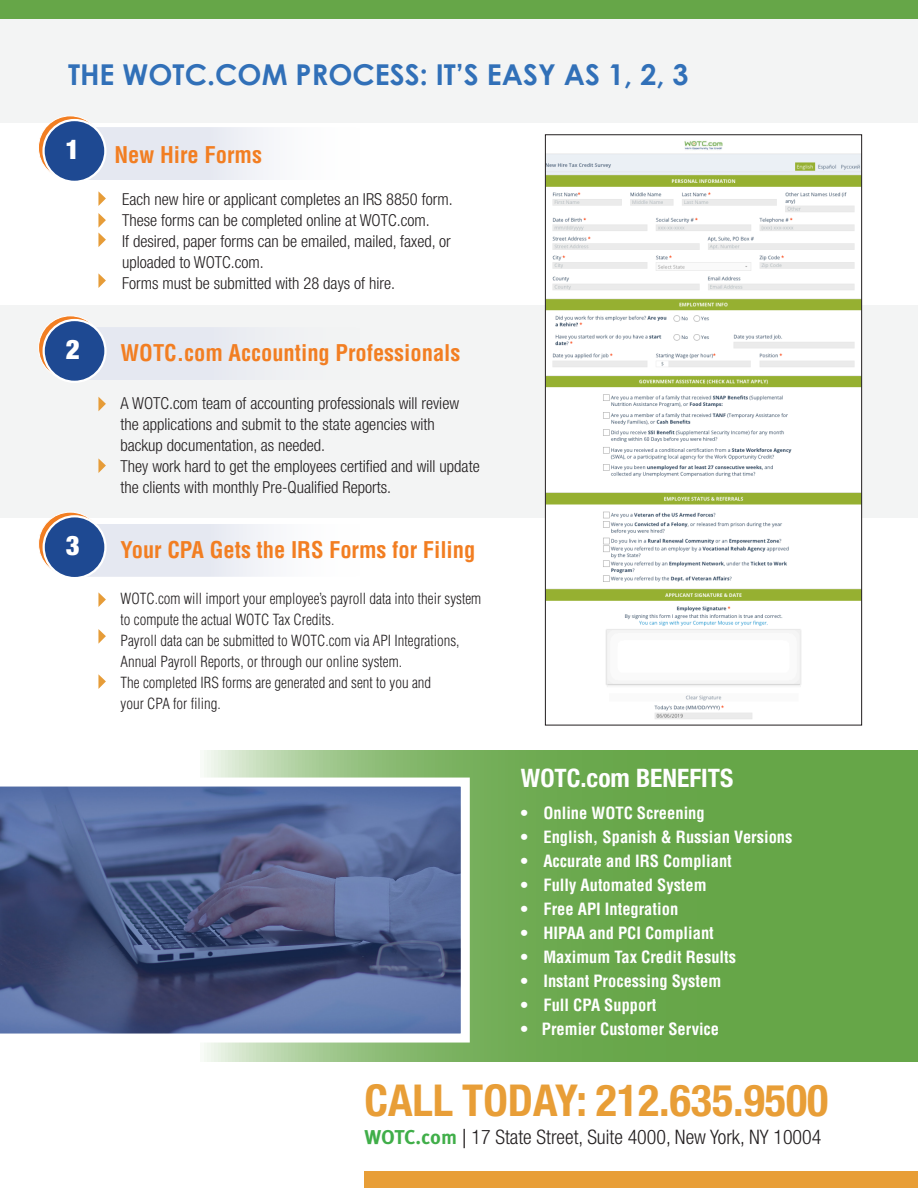
<style>
.page{position:relative;width:918px;height:1188px;background:#fff}
.page>*{position:absolute;margin:0;border:0;box-sizing:border-box;transform-origin:0 0}
.SellSheet-Body{font:700 condensed 43.95px "Helvetica Neue";color:#e89e37}
.t1{font:700 28.8px "Century Gothic";color:#3170b8}
.t2{font:900 condensed 27px "Helvetica Neue LT Std";color:#fff}
.t3{font:700 condensed 25.5px "Helvetica Neue";color:#fff}
.t4{font:700 condensed 22.5px "Helvetica";color:#f27e22}
.t5{font:300 condensed 19.95px "Helvetica Neue";color:#231f20}
.SellSheet-Body-2{font:300 condensed 16.5px/21px "Helvetica Neue";color:#231f20}
.t6{font:700 condensed 16.5px "Helvetica";color:#fff}
.SellSheet-Body-3{font:300 condensed 15px/21px "Helvetica";color:#231f20}
.s1{font-family:"Meta Pro";font-weight:700;font-stretch:normal;color:#40ae49}
.s2{font-family:"Meta Pro Norm";font-weight:400;font-stretch:normal}
</style>
<div class="page">
<svg style="left:204px;top:751px;width:714px;height:311px;background:#6eaa51"></svg>
<div style="left:0;top:305px;width:918px;height:213px;background:#f3f4f4"></div>
<div style="left:0;top:0;width:918px;height:123px;background:#f3f4f4"></div>
<div style="left:0;top:0;width:918px;height:19px;background:#66a648"></div>
<div style="left:364px;top:1172px;width:554px;height:16px;background:#e89e37"></div>
<img style="left:547px;top:140px;width:313px;height:579px">
<svg style="left:0;top:778px;width:470px;height:265px;background:#5d6c95"></svg>
<div style="left:72px;top:128px;width:298px;height:52px;background:linear-gradient(to right,#dee2ed,#fefefe)"></div>
<svg style="left:98px;top:592px;width:8px;height:15px"></svg>
<svg style="left:98px;top:629px;width:8px;height:15px"></svg>
<svg style="left:98px;top:397px;width:8px;height:14px"></svg>
<svg style="left:98px;top:458px;width:8px;height:15px"></svg>
<svg style="left:98px;top:674px;width:8px;height:15px"></svg>
<svg style="left:98px;top:191px;width:8px;height:15px"></svg>
<svg style="left:98px;top:213px;width:8px;height:34px"></svg>
<svg style="left:98px;top:273px;width:8px;height:15px"></svg>
<div style="left:73px;top:328px;width:297px;height:52px;background:#e5e8f1"></div>
<svg style="left:39px;top:316px;width:63px;height:64px"></svg>
<div style="left:44px;top:320px;width:61px;height:62px;background:#1e4992;border-radius:50%"></div>
<div style="left:43px;top:319px;width:64px;height:64px;border:2px solid #fff;border-radius:50%"></div>
<div style="left:73px;top:524px;width:297px;height:52px;background:linear-gradient(to right,#dfe3ee,#fefefe)"></div>
<svg style="left:39px;top:512px;width:63px;height:64px"></svg>
<div style="left:44px;top:516px;width:61px;height:62px;background:#1e4992;border-radius:50%"></div>
<div style="left:43px;top:515px;width:64px;height:64px;border:2px solid #fff;border-radius:50%"></div>
<svg style="left:38px;top:116px;width:64px;height:64px"></svg>
<div style="left:44px;top:120px;width:61px;height:62px;background:#1e4992;border-radius:50%"></div>
<div style="left:42px;top:119px;width:64px;height:64px;border:2px solid #fff;border-radius:50%"></div>
<p class="t1" style="left:68px;top:56px;width:622px">THE WOTC.COM PROCESS: IT’S EASY AS 1, 2, 3</p>
<p class="t2" style="left:66px;top:133px;width:16px">1</p>
<p class="t4" style="left:115px;top:141px;width:149px">New Hire Forms</p>
<p class="SellSheet-Body-2" style="left:122px;top:189px;width:332px">Each new hire or applicant completes an IRS 8850 form.</p>
<p class="SellSheet-Body-2" style="left:122px;top:210px;width:309px">These forms can be completed online at WOTC.com.</p>
<p class="SellSheet-Body-2" style="left:122px;top:231px;width:330px">If desired, paper forms can be emailed, mailed, faxed, or uploaded to WOTC.com.</p>
<p class="SellSheet-Body-2" style="left:122px;top:273px;width:275px">Forms must be submitted with 28 days of hire.</p>
<p class="t2" style="left:66px;top:333px;width:16px">2</p>
<p class="t4" style="left:121px;top:339px;width:341px">WOTC.com Accounting Professionals</p>
<p class="SellSheet-Body-2" style="left:121px;top:392px;width:340px">A WOTC.com team of accounting professionals will review the applications and submit to the state agencies with backup documentation, as needed.</p>
<p class="SellSheet-Body-2" style="left:121px;top:455px;width:361px">They work hard to get the employees certified and will update the clients with monthly Pre-Qualified Reports.</p>
<p class="t2" style="left:66px;top:529px;width:16px">3</p>
<p class="t4" style="left:121px;top:536px;width:356px">Your CPA Gets the IRS Forms for Filing</p>
<p class="SellSheet-Body-3" style="left:121px;top:588px;width:362px">WOTC.com will import your employee’s payroll data into their system to compute the actual WOTC Tax Credits.</p>
<p class="SellSheet-Body-3" style="left:121px;top:630px;width:341px">Payroll data can be submitted to WOTC.com via API Integrations,<br>Annual Payroll Reports, or through our online system.</p>
<p class="SellSheet-Body-3" style="left:121px;top:672px;width:312px">The completed IRS forms are generated and sent to you and</p>
<p class="SellSheet-Body-3" style="left:121px;top:693px;width:102px">your CPA for filing.</p>
<p class="t3" style="left:521px;top:763px;width:214px">WOTC.com BENEFITS</p>
<p class="t6" style="left:521px;top:802px;width:185px">• Online WOTC Screening</p>
<p class="t6" style="left:521px;top:826px;width:273px">• English, Spanish &amp; Russian Versions</p>
<p class="t6" style="left:521px;top:850px;width:212px">• Accurate and IRS Compliant</p>
<p class="t6" style="left:521px;top:874px;width:187px">• Fully Automated System</p>
<p class="t6" style="left:521px;top:898px;width:159px">• Free API Integration</p>
<p class="t6" style="left:521px;top:922px;width:194px">• HIPAA and PCI Compliant</p>
<p class="t6" style="left:521px;top:946px;width:217px">• Maximum Tax Credit Results</p>
<p class="t6" style="left:521px;top:970px;width:202px">• Instant Processing System</p>
<p class="t6" style="left:521px;top:994px;width:137px">• Full CPA Support</p>
<p class="t6" style="left:521px;top:1018px;width:200px">• Premier Customer Service</p>
<p class="SellSheet-Body" style="left:364px;top:1074px;width:465px">CALL TODAY: 212.635.9500</p>
<p class="t5" style="left:364px;top:1126px;width:459px"><span class="s1">WOTC.com</span> <span class="s2">|</span> 17 State Street, Suite 4000, New York, NY 10004</p>
</div>
